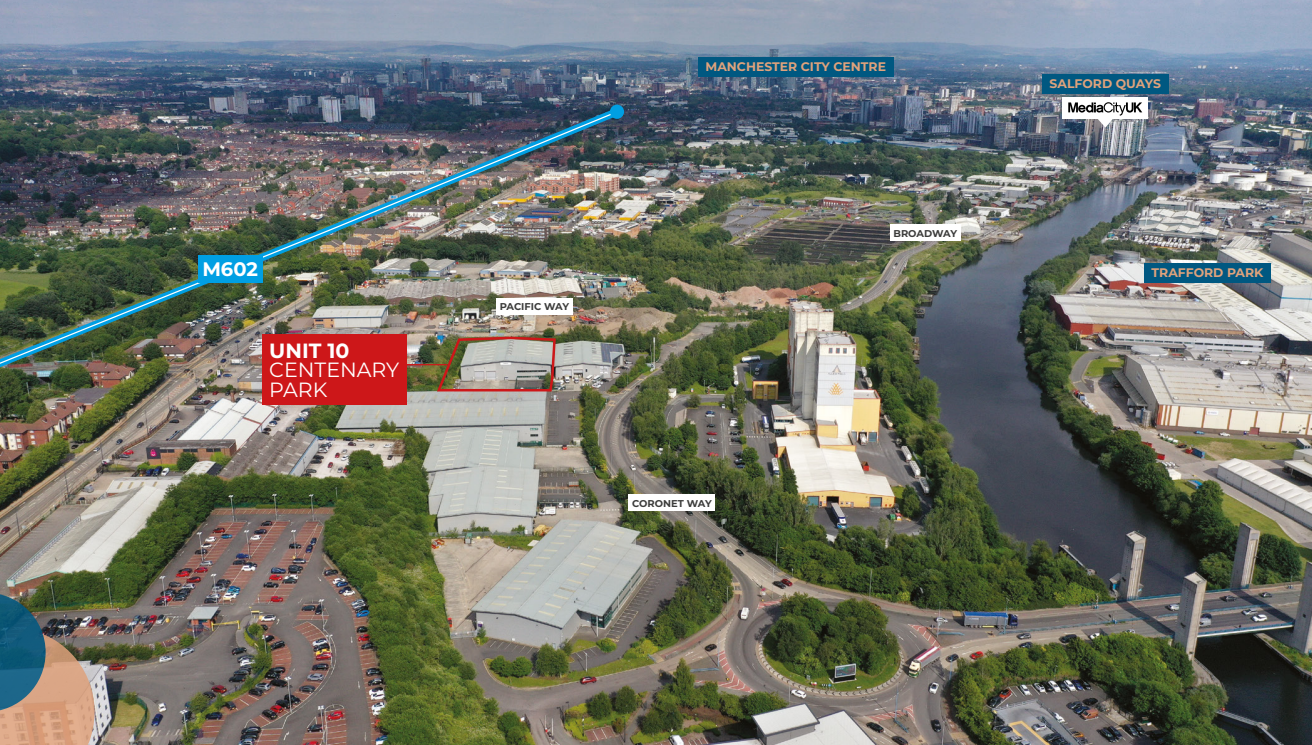
<style>
.page{position:relative;width:1312px;height:745px;background:#fff}
.page>*{position:absolute;margin:0;border:0;box-sizing:border-box;transform-origin:0 0}
.t1{font:20.62px/19.5px "Montserrat";color:#fff}
.t2{font:700 20.62px "Montserrat";color:#fff}
.t3{font:700 19.5px "Montserrat";color:#fff}
.t4{font:700 12.38px "Montserrat";color:#dfa27c}
.t5{font:700 9.88px "Montserrat";color:#3c3c3b}
</style>
<div class="page">
<img style="left:0;top:0;width:1311px;height:744px">
<div style="left:1062px;top:97px;width:85px;height:22px;background:#fff"></div>
<svg style="left:1067px;top:102px;width:74px;height:25px"></svg>
<div style="left:1144px;top:263px;width:126px;height:19px;background:#005881"></div>
<div style="left:1041px;top:74px;width:126px;height:19px;background:#005881"></div>
<div style="left:698px;top:57px;width:195px;height:19px;background:#005881"></div>
<img style="left:0;top:103px;width:625px;height:275px">
<img style="left:0;top:111px;width:616px;height:259px">
<div style="left:198px;top:255px;width:64px;height:27px;background:#009fe3"></div>
<div style="left:609px;top:105px;width:15px;height:14px;background:#009fe3;border-radius:50%"></div>
<div style="left:496px;top:298px;width:76px;height:16px;background:#fff"></div>
<div style="left:628px;top:494px;width:87px;height:16px;background:#fff"></div>
<div style="left:889px;top:224px;width:71px;height:16px;background:#fff"></div>
<img style="left:435px;top:335px;width:122px;height:57px">
<hr style="left:378px;top:364px;width:69px;height:1px;background:#cd1719">
<div style="left:262px;top:334px;width:145px;height:70px;background:#cd1719"></div>
<img style="left:0;top:592px;width:94px;height:152px">
<h2 class="t3" style="left:202px;top:255px;width:57px">M602</h2>
<h1 class="t2" style="left:269px;top:335px;width:82px">UNIT 10</h1>
<h1 class="t1" style="left:269px;top:359px;width:132px">CENTENARY<br>PARK</h1>
<p class="t5" style="left:499px;top:299px;width:71px">PACIFIC WAY</p>
<p class="t4" style="left:705px;top:58px;width:182px">MANCHESTER CITY CENTRE</p>
<p class="t5" style="left:893px;top:226px;width:65px">BROADWAY</p>
<p class="t5" style="left:632px;top:495px;width:81px">CORONET WAY</p>
<p class="t4" style="left:1049px;top:75px;width:113px">SALFORD QUAYS</p>
<p class="t4" style="left:1151px;top:264px;width:113px">TRAFFORD PARK</p>
</div>
